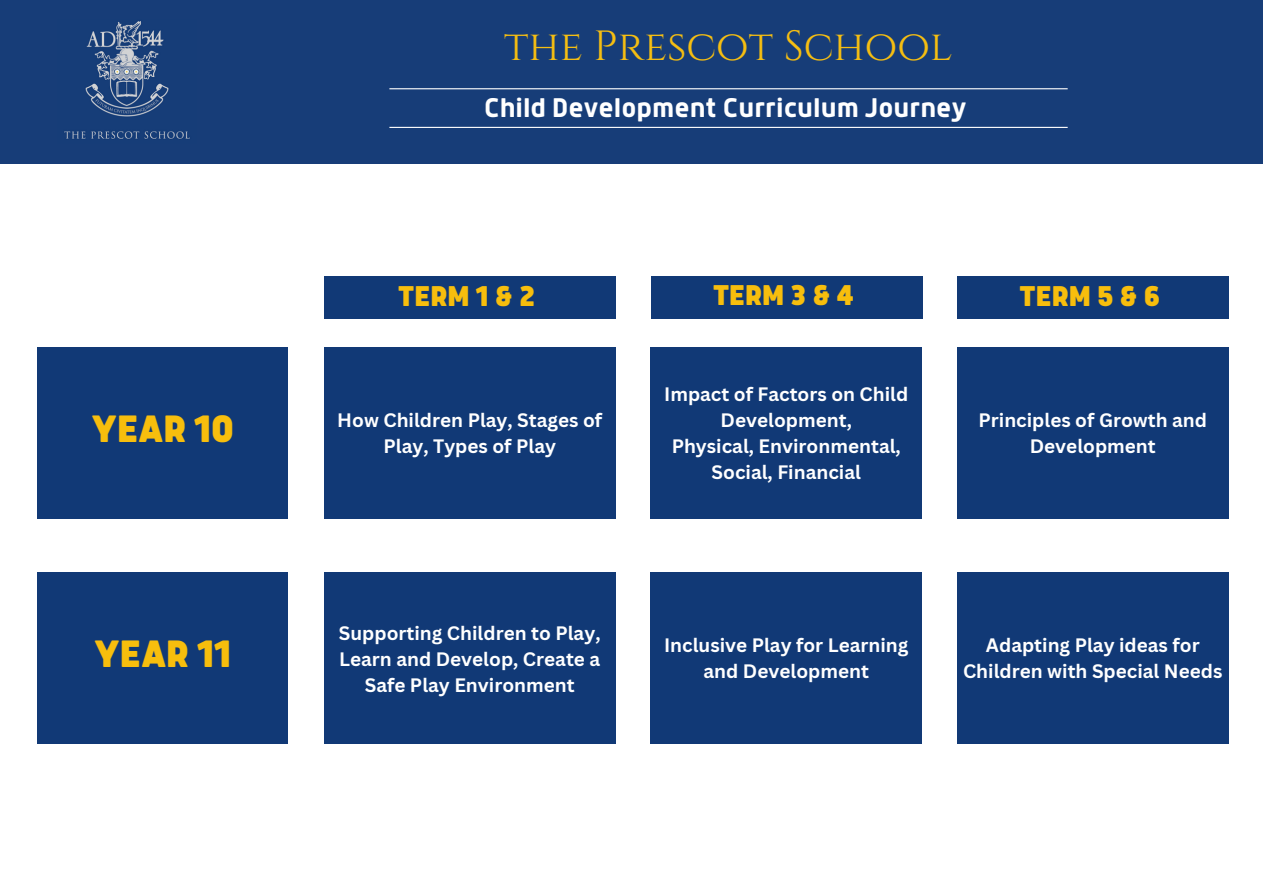
<style>
.page{position:relative;width:1263px;height:894px;background:#fff}
.page>*{position:absolute;margin:0;border:0;box-sizing:border-box;transform-origin:0 0}
.t1{font:42.15px "Cinzel";color:#f5be12}
.t2{font:900 42px "Anteb";color:#f7be0d}
.t3{font:900 31.5px "Anteb";color:#f7be0d}
.t4{font:700 29.85px "Anteb";color:#fff}
.t5{font:700 18.9px/25.8px "Canva Sans";color:#fff;text-align:center}
</style>
<div class="page">
<div style="left:0;top:0;width:1262px;height:164px;background:#173d78"></div>
<hr style="left:389px;top:88px;width:679px;height:1px;background:#fff">
<hr style="left:389px;top:127px;width:679px;height:1px;background:#fff">
<div style="left:38px;top:347px;width:250px;height:171px;background:#0c3573"></div>
<div style="left:324px;top:276px;width:292px;height:43px;background:#0c3573"></div>
<div style="left:651px;top:276px;width:271px;height:42px;background:#0c3573"></div>
<div style="left:957px;top:276px;width:272px;height:43px;background:#0c3573"></div>
<div style="left:324px;top:347px;width:292px;height:171px;background:#0c3573"></div>
<div style="left:650px;top:347px;width:272px;height:171px;background:#0c3573"></div>
<div style="left:957px;top:347px;width:272px;height:171px;background:#0c3573"></div>
<div style="left:38px;top:572px;width:250px;height:171px;background:#0c3573"></div>
<div style="left:324px;top:572px;width:291px;height:171px;background:#0c3573"></div>
<div style="left:650px;top:572px;width:272px;height:171px;background:#0c3573"></div>
<div style="left:957px;top:572px;width:272px;height:171px;background:#0c3573"></div>
<img style="left:64px;top:21px;width:126px;height:118px">
<p class="t2" style="left:91px;top:410px;width:144px">YEAR 10</p>
<p class="t2" style="left:94px;top:635px;width:138px">YEAR 11</p>
<p class="t1" style="left:504px;top:17px;width:450px">the Prescot School</p>
<p class="t4" style="left:484px;top:94px;width:484px">Child Development Curriculum Journey</p>
<p class="t3" style="left:398px;top:282px;width:138px">TERM1&amp;2</p>
<p class="t3" style="left:713px;top:281px;width:142px">TERM3&amp;4</p>
<p class="t3" style="left:1019px;top:282px;width:142px">TERM5&amp;6</p>
<p class="t5" style="left:337px;top:406px;width:266px">How Children Play, Stages of<br>Play, Types of Play</p>
<p class="t5" style="left:339px;top:619px;width:263px">Supporting Children to Play,<br>Learn and Develop, Create a<br>Safe Play Environment</p>
<p class="t5" style="left:664px;top:380px;width:246px">Impact of Factors on Child<br>Development,<br>Physical, Environmental,<br>Social, Financial</p>
<p class="t5" style="left:978px;top:406px;width:230px">Principles of Growth and<br>Development</p>
<p class="t5" style="left:664px;top:631px;width:246px">Inclusive Play for Learning and Development</p>
<p class="t5" style="left:963px;top:631px;width:261px">Adapting Play ideas for<br>Children with Special Needs</p>
</div>
